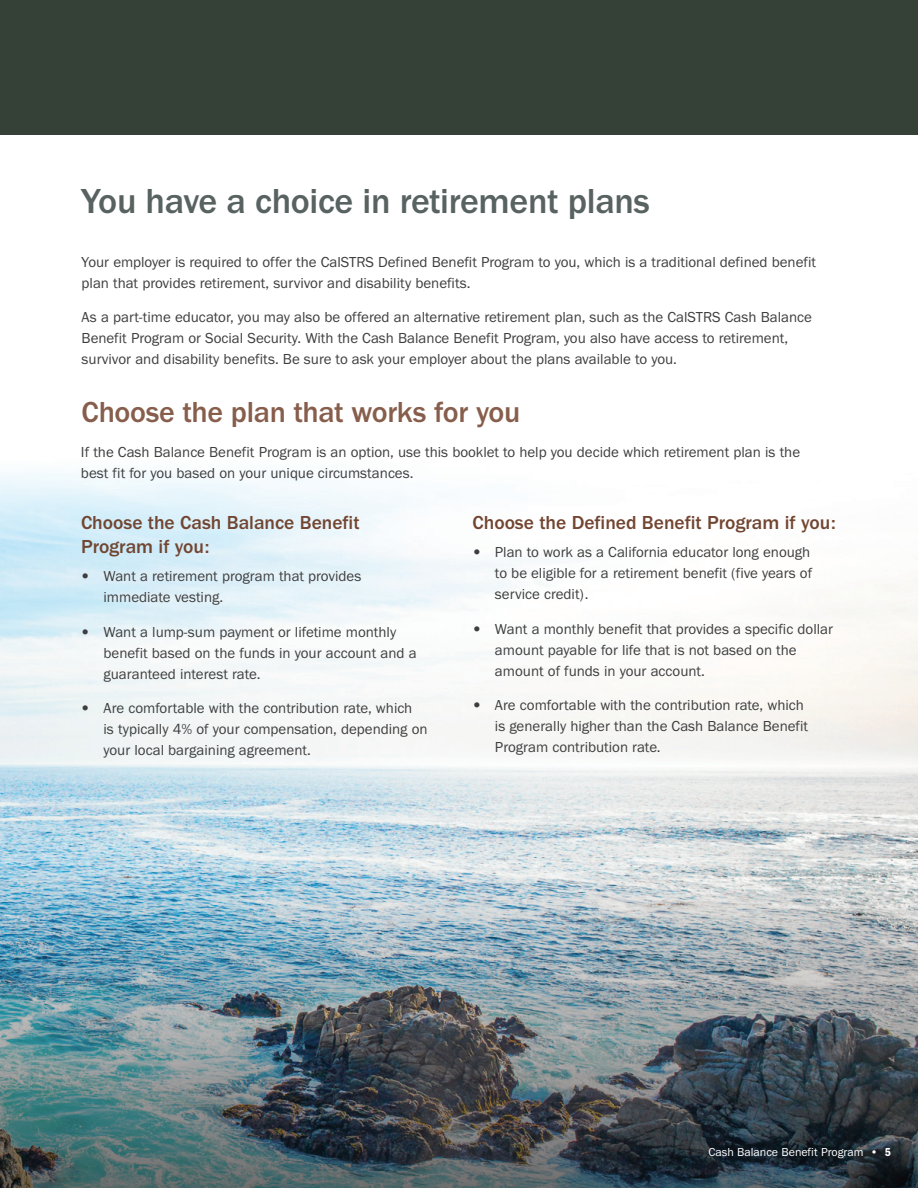
<style>
.page{position:relative;width:918px;height:1188px;background:#fff}
.page>*{position:absolute;margin:0;border:0;box-sizing:border-box;transform-origin:0 0}
.t1{font:500 36px "Franklin Gothic URW";letter-spacing:-.01em;color:#586261}
.t2{font:500 30px "Franklin Gothic URW";letter-spacing:-.01em;color:#875e4c}
.t3{font:500 19.5px/24px "Franklin Gothic URW";color:#724531}
.t4{font:15px/21px "Franklin Gothic URW Boo";color:#3e3e3f}
.t5{font:12px "Franklin Gothic URW Boo";color:#fff}
.s1{font-family:"ITC Franklin Gothic Std Hvy"}
.s2{font-family:"Franklin Gothic URW Con Dem"}
</style>
<div class="page">
<img style="left:0;top:472px;width:918px;height:716px">
<div style="left:0;top:0;width:918px;height:135px;background:#354037"></div>
<h2 class="t1" style="left:81px;top:179px;width:570px">You have a choice in retirement plans</h2>
<p class="t4" style="left:82px;top:251px;width:736px">Your employer is required to offer the CalSTRS Defined Benefit Program to you, which is a traditional defined benefit plan that provides retirement, survivor and disability benefits.</p>
<p class="t4" style="left:82px;top:306px;width:732px">As a part-time educator, you may also be offered an alternative retirement plan, such as the CalSTRS Cash Balance<br>Benefit Program or Social Security. With the Cash Balance Benefit Program, you also have access to retirement, survivor and disability benefits. Be sure to ask your employer about the plans available to you.</p>
<h3 class="t2" style="left:82px;top:394px;width:440px">Choose the plan that works for you</h3>
<p class="t4" style="left:81px;top:441px;width:721px">If the Cash Balance Benefit Program is an option, use this booklet to help you decide which retirement plan is the best fit for you based on your unique circumstances.</p>
<h4 class="t3" style="left:81px;top:511px;width:280px">Choose the Cash Balance Benefit<br>Program if you:</h4>
<p class="t4" style="left:103px;top:565px;width:259px;text-indent:-22px"><span class="s1">•</span> Want a retirement program that provides immediate vesting.</p>
<p class="t4" style="left:103px;top:621px;width:315px;text-indent:-22px"><span class="s1">•</span> Want a lump-sum payment or lifetime monthly benefit based on the funds in your account and a guaranteed interest rate.</p>
<p class="t4" style="left:103px;top:697px;width:326px;text-indent:-22px"><span class="s1">•</span> Are comfortable with the contribution rate, which<br>is typically 4% of your compensation, depending on your local bargaining agreement.</p>
<h4 class="t3" style="left:472px;top:511px;width:365px">Choose the Defined Benefit Program if you:</h4>
<p class="t4" style="left:495px;top:541px;width:319px;text-indent:-22px"><span class="s1">•</span> Plan to work as a California educator long enough to be eligible for a retirement benefit (five years of service credit).</p>
<p class="t4" style="left:495px;top:618px;width:340px;text-indent:-22px"><span class="s1">•</span> Want a monthly benefit that provides a specific dollar amount payable for life that is not based on the amount of funds in your account.</p>
<p class="t4" style="left:495px;top:694px;width:315px;text-indent:-22px"><span class="s1">•</span> Are comfortable with the contribution rate, which is generally higher than the Cash Balance Benefit<br>Program contribution rate.</p>
<p class="t5" style="left:708px;top:1144px;width:184px">Cash Balance Benefit Program • <span class="s2">5</span></p>
</div>
